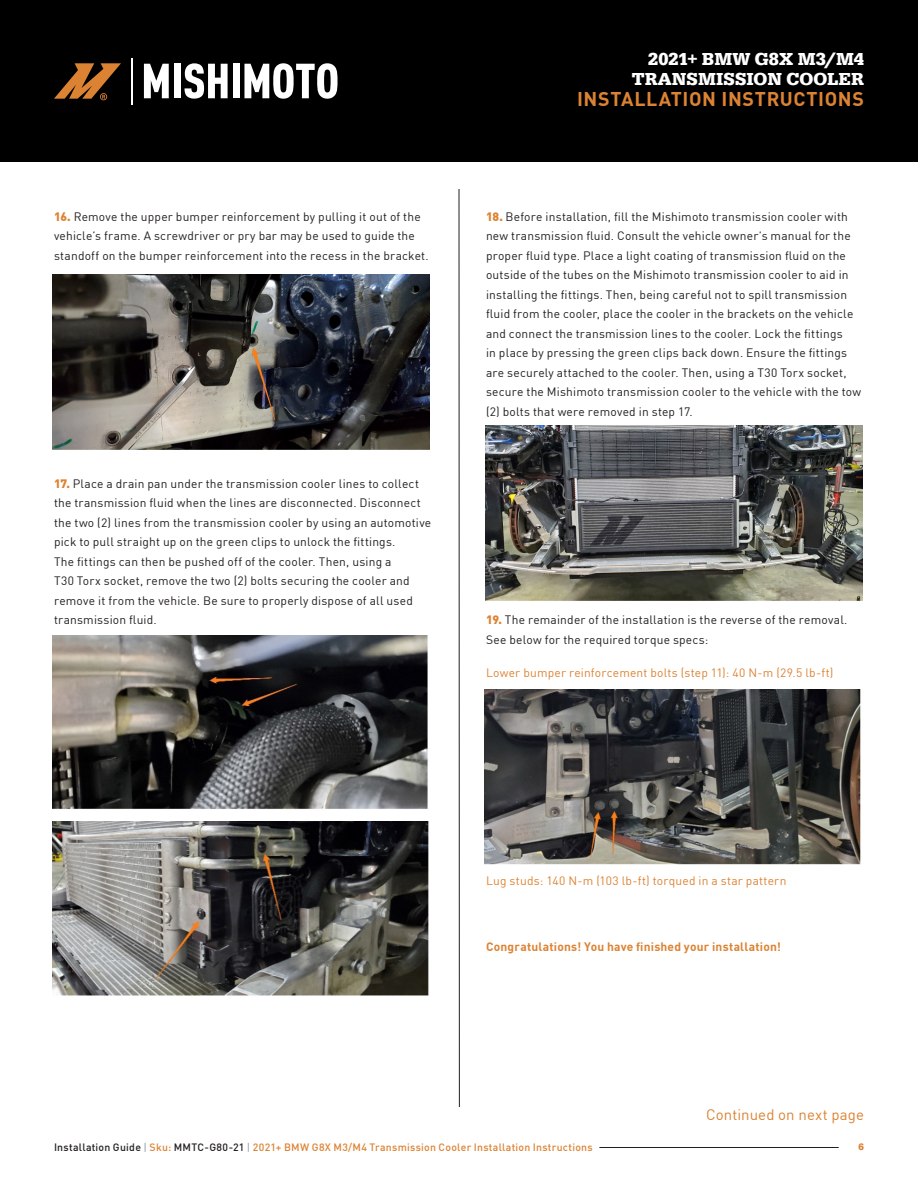
<style>
.page{position:relative;width:918px;height:1188px;background:#fff}
.page>*{position:absolute;margin:0;border:0;box-sizing:border-box;transform-origin:0 0}
.t1{font:700 19.5px "DINOT";letter-spacing:.03em;color:#dc8333}
.t2{font:700 18px/19.8px "Egyptienne URW";color:#fff;text-align:right}
.t3{font:15px "DINOT";letter-spacing:.005em;color:#dc8333}
.t4{font:12px/19.5px "DINOT";letter-spacing:.015em;color:#231f20}
.t5{font:12px "DINOT";letter-spacing:.015em;color:#dc8333}
.t6{font:700 12px "DINOT";letter-spacing:.02em;color:#dc8333}
.t7{font:500 10.5px "DINOT";letter-spacing:.025em;color:#dc8333}
.t8{font:700 9.75px "Egyptienne URW";color:#dc8333}
.s1{font-weight:900;color:#dc8333}
.s2{color:#231f20}
.s3{color:#a5acb4}
</style>
<div class="page">
<div style="left:0;top:0;width:918px;height:162px;background:#000001"></div>
<hr style="left:599px;top:1147px;width:240px;height:1px;background:#231f20">
<hr style="left:459px;top:189px;width:1px;height:918px;background:#231f20">
<svg style="left:144px;top:64px;width:25px;height:34px"></svg>
<div style="left:174px;top:64px;width:7px;height:34px;background:#fff"></div>
<svg style="left:185px;top:63px;width:43px;height:36px"></svg>
<div style="left:233px;top:64px;width:6px;height:34px;background:#fff"></div>
<svg style="left:244px;top:63px;width:94px;height:36px"></svg>
<hr style="left:131px;top:58px;width:2px;height:46px;background:#fff">
<svg style="left:54px;top:63px;width:67px;height:37px"></svg>
<img style="left:52px;top:274px;width:377px;height:176px">
<img style="left:52px;top:635px;width:376px;height:174px">
<img style="left:52px;top:821px;width:377px;height:175px">
<img style="left:485px;top:426px;width:377px;height:175px">
<img style="left:484px;top:689px;width:377px;height:175px">
<p class="t4" style="left:54px;top:206px;width:376px"><span class="s1">16.</span> Remove the upper bumper reinforcement by pulling it out of the vehicle’s frame. A screwdriver or pry bar may be used to guide the standoff on the bumper reinforcement into the recess in the bracket.</p>
<p class="t4" style="left:54px;top:473px;width:379px"><span class="s1">17.</span> Place a drain pan under the transmission cooler lines to collect the transmission fluid when the lines are disconnected. Disconnect the two (2) lines from the transmission cooler by using an automotive pick to pull straight up on the green clips to unlock the fittings.<br>The fittings can then be pushed off of the cooler. Then, using a<br>T30 Torx socket, remove the two (2) bolts securing the cooler and remove it from the vehicle. Be sure to properly dispose of all used transmission fluid.</p>
<h2 class="t2" style="left:632px;top:50px;width:234px">2021+ BMW G8X M3/M4<br>TRANSMISSION COOLER</h2>
<h1 class="t1" style="left:577px;top:84px;width:288px">INSTALLATION INSTRUCTIONS</h1>
<p class="t4" style="left:486px;top:206px;width:377px"><span class="s1">18.</span> Before installation, fill the Mishimoto transmission cooler with new transmission fluid. Consult the vehicle owner’s manual for the proper fluid type. Place a light coating of transmission fluid on the outside of the tubes on the Mishimoto transmission cooler to aid in installing the fittings. Then, being careful not to spill transmission fluid from the cooler, place the cooler in the brackets on the vehicle and connect the transmission lines to the cooler. Lock the fittings<br>in place by pressing the green clips back down. Ensure the fittings are securely attached to the cooler. Then, using a T30 Torx socket, secure the Mishimoto transmission cooler to the vehicle with the tow (2) bolts that were removed in step 17.</p>
<p class="t4" style="left:486px;top:609px;width:363px"><span class="s1">19.</span> The remainder of the installation is the reverse of the removal.<br>See below for the required torque specs:</p>
<p class="t5" style="left:486px;top:663px;width:349px">Lower bumper reinforcement bolts (step 11): 40 N-m (29.5 lb-ft)</p>
<p class="t5" style="left:486px;top:872px;width:302px">Lug studs: 140 N-m (103 lb-ft) torqued in a star pattern</p>
<p class="t6" style="left:486px;top:938px;width:297px">Congratulations! You have finished your installation!</p>
<p class="t3" style="left:706px;top:1103px;width:159px">Continued on next page</p>
<p class="t7" style="left:54px;top:1139px;width:540px"><span class="s2">Installation Guide</span> <span class="s3">|</span> Sku: <span class="s2">MMTC-G80-21</span> <span class="s3">|</span> 2021+ BMW G8X M3/M4 Transmission Cooler Installation Instructions</p>
<p class="t8" style="left:859px;top:1141px;width:7px">6</p>
</div>
